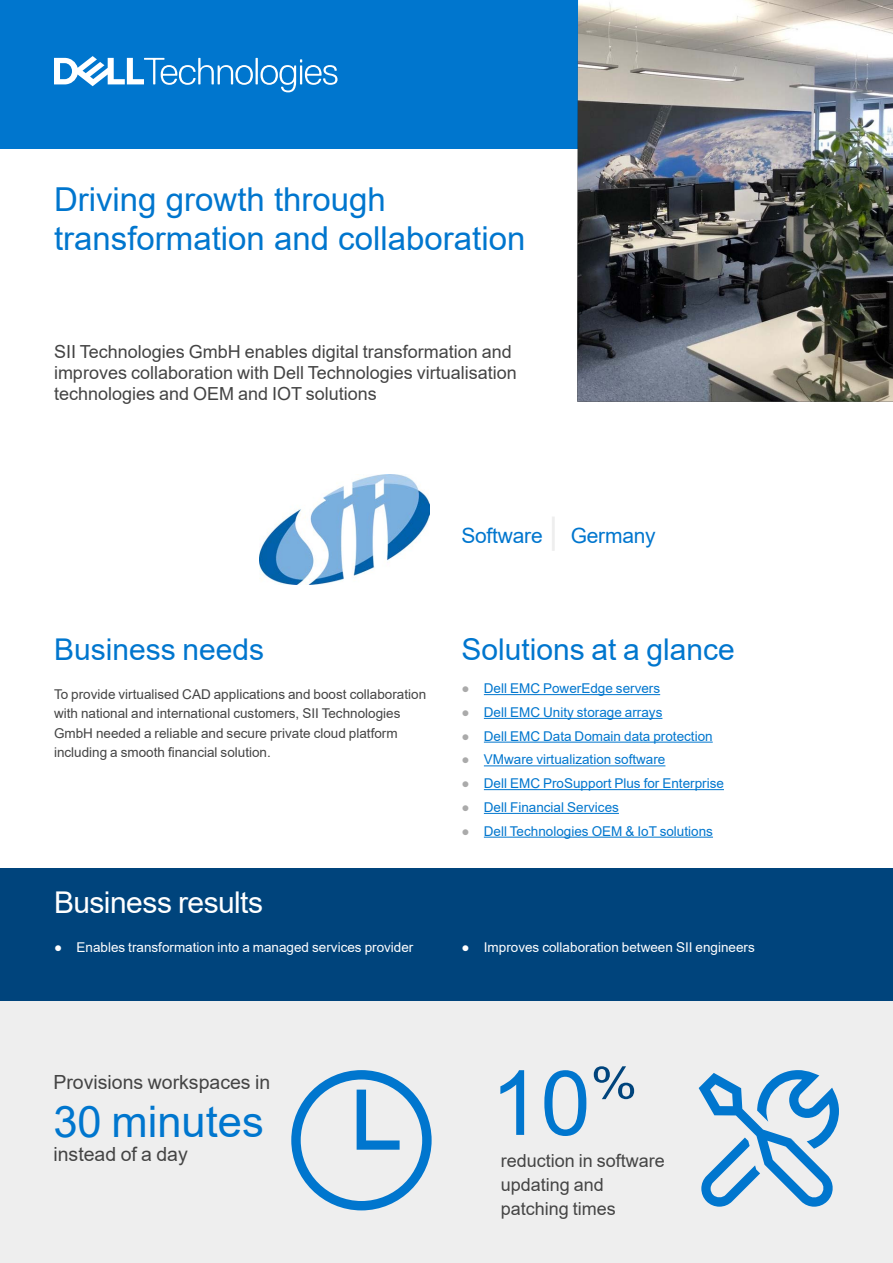
<style>
.page{position:relative;width:893px;height:1263px;background:#fff}
.page>*{position:absolute;margin:0;border:0;box-sizing:border-box;transform-origin:0 0}
.Statsblue{font:90px "Arial";color:#0076ce}
.Claim_body{font:43.5px "Arial";color:#0076ce}
.HEADLINE{font:33px/39px "Arial";color:#0076ce}
.subhead{font:30px "Arial";color:#0076ce}
.General_subhead{font:30px "Arial";letter-spacing:-.02em;color:#fff}
.General_subhead-2{font:21px "Arial";letter-spacing:-.01em;color:#0076ce}
.Claim_body-2{font:19.5px "Arial";color:#444}
.Intro_paragraph{font:18px/21px "Arial";color:#444}
.Claim_body-3{font:18px/24px "Arial";color:#444}
.t1{font:13.5px "Arial";color:#0076ce}
.body{font:13.5px/19.5px "Arial";color:#444}
.t2{font:13.5px "Arial";color:#fff}
.s1{font-size:36px;color:#eee}
.s2{color:#aaa}
</style>
<div class="page">
<div style="left:0;top:0;width:893px;height:148px;background:#0076ce"></div>
<svg style="left:54px;top:56px;width:283px;height:36px"></svg>
<img style="left:577px;top:0;width:316px;height:402px">
<div style="left:0;top:1001px;width:893px;height:262px;background:#eee"></div>
<hr style="left:484px;top:694px;width:176px;height:1px;background:#0076ce">
<hr style="left:484px;top:718px;width:178px;height:1px;background:#0076ce">
<hr style="left:484px;top:742px;width:229px;height:1px;background:#0076ce">
<hr style="left:484px;top:765px;width:181px;height:1px;background:#0076ce">
<hr style="left:484px;top:789px;width:240px;height:1px;background:#0076ce">
<hr style="left:484px;top:813px;width:135px;height:1px;background:#0076ce">
<hr style="left:484px;top:837px;width:229px;height:1px;background:#0076ce">
<div style="left:0;top:869px;width:893px;height:132px;background:#00447c"></div>
<img style="left:260px;top:475px;width:170px;height:110px">
<svg style="left:698px;top:1070px;width:141px;height:137px"></svg>
<svg style="left:291px;top:1070px;width:141px;height:140px"></svg>
<p class="HEADLINE" style="left:54px;top:180px;width:473px">Driving growth through transformation and collaboration</p>
<p class="Intro_paragraph" style="left:54px;top:341px;width:464px">SII Technologies GmbH enables digital transformation and improves collaboration with Dell Technologies virtualisation technologies and OEM and IOT solutions</p>
<p class="General_subhead-2" style="left:461px;top:521px;width:196px">Software <span class="s1">|</span> Germany</p>
<p class="subhead" style="left:54px;top:629px;width:212px">Business needs</p>
<p class="subhead" style="left:461px;top:629px;width:275px">Solutions at a glance</p>
<p class="t1" style="left:461px;top:679px;width:200px"><span class="s2">●</span> Dell EMC PowerEdge servers</p>
<p class="t1" style="left:461px;top:703px;width:203px"><span class="s2">●</span> Dell EMC Unity storage arrays</p>
<p class="t1" style="left:461px;top:727px;width:253px"><span class="s2">●</span> Dell EMC Data Domain data protection</p>
<p class="t1" style="left:461px;top:750px;width:206px"><span class="s2">●</span> VMware virtualization software</p>
<p class="t1" style="left:461px;top:774px;width:264px"><span class="s2">●</span> Dell EMC ProSupport Plus for Enterprise</p>
<p class="t1" style="left:461px;top:798px;width:159px"><span class="s2">●</span> Dell Financial Services</p>
<p class="t1" style="left:461px;top:822px;width:253px"><span class="s2">●</span> Dell Technologies OEM &amp; IoT solutions</p>
<p class="body" style="left:54px;top:684px;width:374px">To provide virtualised CAD applications and boost collaboration with national and international customers, SII Technologies GmbH needed a reliable and secure private cloud platform including a smooth financial solution.</p>
<p class="General_subhead" style="left:54px;top:882px;width:211px">Business results</p>
<p class="t2" style="left:54px;top:938px;width:361px">● Enables transformation into a managed services provider</p>
<p class="t2" style="left:461px;top:938px;width:295px">● Improves collaboration between SII engineers</p>
<p class="Claim_body-2" style="left:53px;top:1068px;width:218px">Provisions workspaces in</p>
<p class="Claim_body" style="left:53px;top:1092px;width:212px">30 minutes</p>
<p class="Claim_body-2" style="left:53px;top:1140px;width:136px">instead of a day</p>
<p class="Statsblue" style="left:491px;top:1041px;width:148px">10<sup>%</sup></p>
<p class="Claim_body-3" style="left:501px;top:1148px;width:166px">reduction in software updating and patching times</p>
</div>
